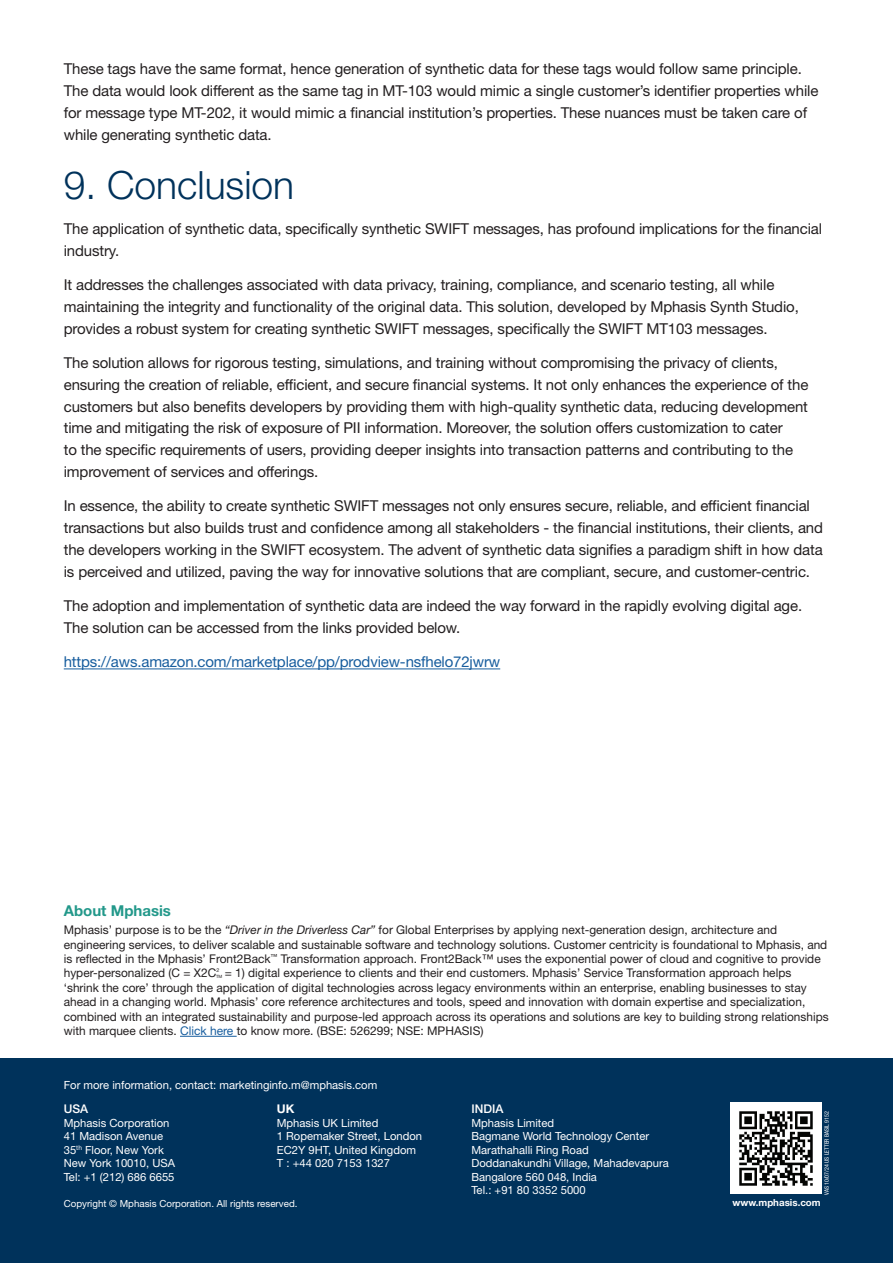
<style>
.page{position:relative;width:893px;height:1263px;background:#fff}
.page>*{position:absolute;margin:0;border:0;box-sizing:border-box;transform-origin:0 0}
.Paragraph{font:300 39px "Helvetica Neue LT Std";color:#00325b}
.Paragraph-2{font:15px/21.8px "Helvetica Neue LT Std";letter-spacing:-.01em;color:#231f20}
.Paragraph-3{font:15px "Helvetica Neue LT Std";letter-spacing:-.01em;color:#175d9e}
.Body_Text{font:700 15px "Helvetica Neue LT Std";color:#22988a}
.Body_Text-2{font:12px/14.4px "Helvetica Neue LT Std";color:#231f20}
.Body_Text-3{font:500 12px "Helvetica Neue LT Std";color:#fff}
.Body_Text-4{font:700 12px "Helvetica Neue LT Std";color:#fff}
.Body_Text-5{font:11.25px/13.5px "Helvetica Neue LT Std";color:#fff}
.Body_Text-6{font:9.75px "Helvetica Neue LT Std";color:#fff}
.t1{font:700 9.75px "Helvetica Neue LT Std";color:#fff}
.t2{font:condensed 6px "Helvetica Neue LT Std";color:#fff}
.Body_Text-7{font:5.25px "Helvetica Neue LT Std";color:#231f20}
.Body_Text-8{font:4.35px "Helvetica Neue LT Std";color:#231f20}
.s1{font-style:italic}
.s2{color:#175d9e}
</style>
<div class="page">
<hr style="left:64px;top:668px;width:436px;height:1px;background:#175d9e">
<hr style="left:180px;top:1036px;width:57px;height:1px;background:#175d9e">
<div style="left:0;top:1059px;width:893px;height:204px;background:#00325b"></div>
<div style="left:730px;top:1103px;width:91px;height:91px;background:#fff"></div>
<img style="left:739px;top:1111px;width:74px;height:75px">
<p class="Paragraph-2" style="left:64px;top:58px;width:756px">These tags have the same format, hence generation of synthetic data for these tags would follow same principle.<br>The data would look different as the same tag in MT-103 would mimic a single customer’s identifier properties while for message type MT-202, it would mimic a financial institution’s properties. These nuances must be taken care of while generating synthetic data.</p>
<p class="Paragraph" style="left:64px;top:162px;width:232px">9. Conclusion</p>
<p class="Paragraph-2" style="left:64px;top:217px;width:760px">The application of synthetic data, specifically synthetic SWIFT messages, has profound implications for the financial industry.</p>
<p class="Paragraph-2" style="left:64px;top:274px;width:737px">It addresses the challenges associated with data privacy, training, compliance, and scenario testing, all while maintaining the integrity and functionality of the original data. This solution, developed by Mphasis Synth Studio, provides a robust system for creating synthetic SWIFT messages, specifically the SWIFT MT103 messages.</p>
<p class="Paragraph-2" style="left:64px;top:352px;width:746px">The solution allows for rigorous testing, simulations, and training without compromising the privacy of clients, ensuring the creation of reliable, efficient, and secure financial systems. It not only enhances the experience of the customers but also benefits developers by providing them with high-quality synthetic data, reducing development time and mitigating the risk of exposure of PII information. Moreover, the solution offers customization to cater<br>to the specific requirements of users, providing deeper insights into transaction patterns and contributing to the improvement of services and offerings.</p>
<p class="Paragraph-2" style="left:64px;top:495px;width:761px">In essence, the ability to create synthetic SWIFT messages not only ensures secure, reliable, and efficient financial transactions but also builds trust and confidence among all stakeholders - the financial institutions, their clients, and the developers working in the SWIFT ecosystem. The advent of synthetic data signifies a paradigm shift in how data is perceived and utilized, paving the way for innovative solutions that are compliant, secure, and customer-centric.</p>
<p class="Paragraph-2" style="left:64px;top:595px;width:740px">The adoption and implementation of synthetic data are indeed the way forward in the rapidly evolving digital age.<br>The solution can be accessed from the links provided below.</p>
<p class="Paragraph-3" style="left:64px;top:653px;width:438px">https://aws.amazon.com/marketplace/pp/prodview-nsfhelo72jwrw</p>
<p class="Body_Text" style="left:64px;top:901px;width:109px">About Mphasis</p>
<p class="Body_Text-2" style="left:64px;top:923px;width:765px">Mphasis’ purpose is to be the <span class="s1">“Driver in the Driverless Car”</span> for Global Enterprises by applying next-generation design, architecture and engineering services, to deliver scalable and sustainable software and technology solutions. Customer centricity is foundational to Mphasis, and is reflected in the Mphasis’ Front2Back<sup>™</sup> Transformation approach. Front2Back™ uses the exponential power of cloud and cognitive to provide hyper-personalized (C = X2C</p>
<p class="Body_Text-7" style="left:216px;top:967px;width:4px">2</p>
<p class="Body_Text-8" style="left:216px;top:974px;width:8px">TM</p>
<p class="Body_Text-2" style="left:64px;top:966px;width:766px;text-indent:161px">= 1) digital experience to clients and their end customers. Mphasis’ Service Transformation approach helps ‘shrink the core’ through the application of digital technologies across legacy environments within an enterprise, enabling businesses to stay ahead in a changing world. Mphasis’ core reference architectures and tools, speed and innovation with domain expertise and specialization, combined with an integrated sustainability and purpose-led approach across its operations and solutions are key to building strong relationships with marquee clients. <span class="s2">Click here</span> to know more. (BSE: 526299; NSE: MPHASIS)</p>
<p class="Body_Text-5" style="left:64px;top:1078px;width:315px">For more information, contact: marketinginfo.m@mphasis.com</p>
<p class="Body_Text-3" style="left:64px;top:1102px;width:26px">USA</p>
<p class="Body_Text-5" style="left:64px;top:1116px;width:107px">Mphasis Corporation</p>
<p class="Body_Text-5" style="left:64px;top:1129px;width:101px">41 Madison Avenue</p>
<p class="Body_Text-5" style="left:64px;top:1143px;width:102px">35<sup>th</sup> Floor, New York</p>
<p class="Body_Text-5" style="left:64px;top:1156px;width:113px">New York 10010, USA</p>
<p class="Body_Text-5" style="left:64px;top:1170px;width:112px">Tel: +1 (212) 686 6655</p>
<p class="Body_Text-4" style="left:277px;top:1101px;width:19px">UK</p>
<p class="Body_Text-5" style="left:277px;top:1116px;width:103px">Mphasis UK Limited</p>
<p class="Body_Text-5" style="left:277px;top:1129px;width:147px">1 Ropemaker Street, London</p>
<p class="Body_Text-5" style="left:277px;top:1143px;width:141px">EC2Y 9HT, United Kingdom</p>
<p class="Body_Text-5" style="left:277px;top:1156px;width:115px">T : +44 020 7153 1327</p>
<p class="Body_Text-3" style="left:471px;top:1102px;width:34px">INDIA</p>
<p class="Body_Text-5" style="left:471px;top:1116px;width:84px">Mphasis Limited</p>
<p class="Body_Text-5" style="left:471px;top:1129px;width:199px">Bagmane World Technology Center<br>Marathahalli Ring Road<br>Doddanakundhi Village, Mahadevapura<br>Bangalore 560 048, India</p>
<p class="Body_Text-5" style="left:471px;top:1183px;width:116px">Tel.: +91 80 3352 5000</p>
<p class="t2" style="left:823px;top:1195px;width:85px;rotate:-90deg">VAS 10/07/24 US LETTER BASIL 9152</p>
<p class="Body_Text-6" style="left:64px;top:1197px;width:235px">Copyright © Mphasis Corporation. All rights reserved.</p>
<p class="t1" style="left:732px;top:1196px;width:90px">www.mphasis.com</p>
</div>
